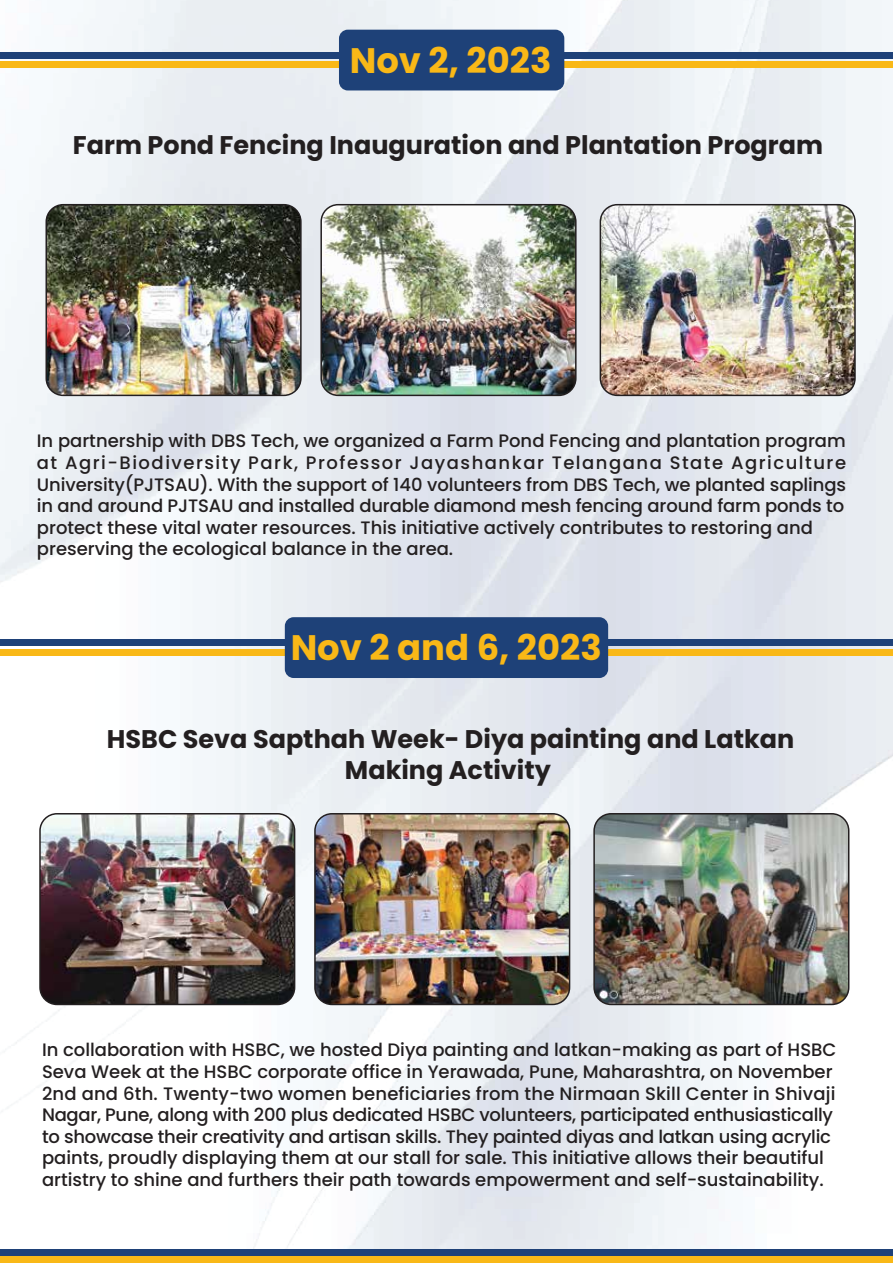
<style>
.page{position:relative;width:893px;height:1263px;background:#fff}
.page>*{position:absolute;margin:0;border:0;box-sizing:border-box;transform-origin:0 0}
.t1{font:700 35.4px "Poppins";color:#f9b817}
.t2{font:700 25.5px/30.6px "Poppins";color:#231f20;text-align:center}
.t3{font:500 18px/21.6px "Poppins";color:#231f20}
</style>
<div class="page">
<img style="left:0;top:0;width:893px;height:1249px">
<div style="left:0;top:52px;width:893px;height:7px;background:#1e4178"></div>
<div style="left:0;top:61px;width:893px;height:7px;background:#f9b817"></div>
<div style="left:339px;top:30px;width:225px;height:60px;background:#1e4178;border-radius:9px"></div>
<div style="left:0;top:640px;width:893px;height:6px;background:#1e4178"></div>
<div style="left:0;top:1249px;width:893px;height:7px;background:#1e4178"></div>
<div style="left:0;top:649px;width:893px;height:7px;background:#f9b817"></div>
<div style="left:0;top:1256px;width:893px;height:7px;background:#f9b817"></div>
<div style="left:285px;top:617px;width:323px;height:61px;background:#1e4178;border-radius:9px"></div>
<img style="left:46px;top:205px;width:255px;height:190px">
<div style="left:46px;top:204px;width:256px;height:192px;border:2px solid #231f20;border-radius:17px"></div>
<img style="left:321px;top:205px;width:255px;height:190px">
<div style="left:320px;top:204px;width:257px;height:192px;border:2px solid #231f20;border-radius:17px"></div>
<img style="left:600px;top:205px;width:255px;height:190px">
<div style="left:600px;top:204px;width:256px;height:192px;border:2px solid #231f20;border-radius:17px"></div>
<img style="left:40px;top:814px;width:255px;height:190px">
<div style="left:39px;top:813px;width:256px;height:192px;border:2px solid #231f20;border-radius:17px"></div>
<img style="left:315px;top:814px;width:255px;height:190px">
<div style="left:314px;top:813px;width:256px;height:192px;border:2px solid #231f20;border-radius:17px"></div>
<img style="left:594px;top:814px;width:255px;height:190px">
<div style="left:593px;top:813px;width:256px;height:192px;border:2px solid #231f20;border-radius:17px"></div>
<h1 class="t1" style="left:350px;top:40px;width:203px">Nov 2, 2023</h1>
<h2 class="t2" style="left:73px;top:129px;width:752px">Farm Pond Fencing Inauguration and Plantation Program</h2>
<p class="t3" style="left:37px;top:430px;width:811px">In partnership with DBS Tech, we organized a Farm Pond Fencing and plantation program at Agri-Biodiversity Park, Professor Jayashankar Telangana State Agriculture University(PJTSAU). With the support of 140 volunteers from DBS Tech, we planted saplings in and around PJTSAU and installed durable diamond mesh fencing around farm ponds to protect these vital water resources. This initiative actively contributes to restoring and preserving the ecological balance in the area.</p>
<h1 class="t1" style="left:291px;top:627px;width:313px">Nov 2 and 6, 2023</h1>
<h2 class="t2" style="left:107px;top:724px;width:689px">HSBC Seva Sapthah Week- Diya painting and Latkan<br>Making Activity</h2>
<p class="t3" style="left:42px;top:1039px;width:796px">In collaboration with HSBC, we hosted Diya painting and latkan-making as part of HSBC Seva Week at the HSBC corporate office in Yerawada, Pune, Maharashtra, on November 2nd and 6th. Twenty-two women beneficiaries from the Nirmaan Skill Center in Shivaji Nagar, Pune, along with 200 plus dedicated HSBC volunteers, participated enthusiastically to showcase their creativity and artisan skills. They painted diyas and latkan using acrylic paints, proudly displaying them at our stall for sale. This initiative allows their beautiful artistry to shine and furthers their path towards empowerment and self-sustainability.</p>
</div>
